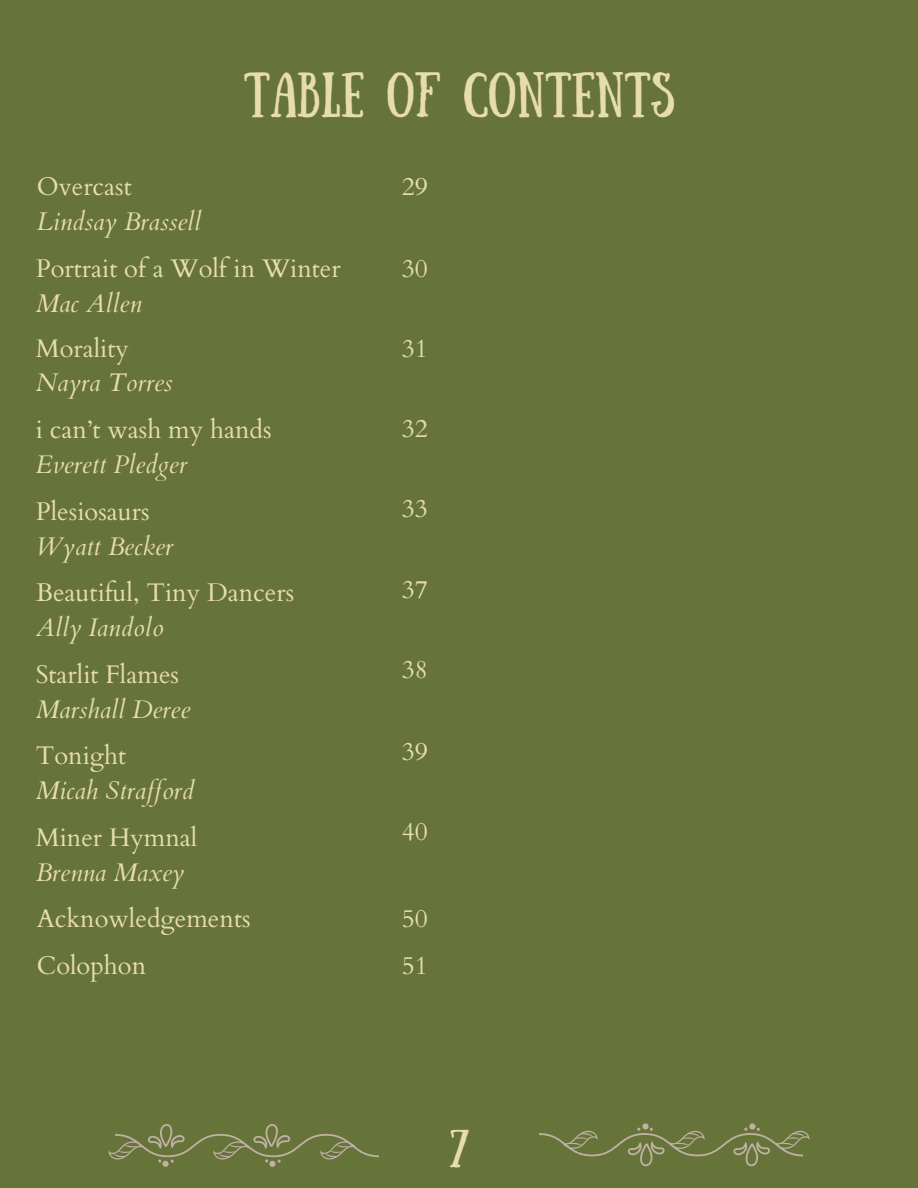
<style>
.page{position:relative;width:918px;height:1188px;background:#667339}
.page>*{position:absolute;margin:0;border:0;box-sizing:border-box;transform-origin:0 0}
.t1{font:45px "Sunday";color:#e7dcac}
.t2{font:37.5px "Sunday";color:#e7dcac}
.t3{font:25.5px "Cardo";color:#e7dcac}
.t4{font:italic 25.5px "Cardo";color:#e7dcac}
</style>
<div class="page">
<div style="left:162px;top:1161px;width:7px;height:6px;background:#bfb0a3;border-radius:50%"></div>
<div style="left:269px;top:1161px;width:7px;height:6px;background:#bfb0a3;border-radius:50%"></div>
<svg style="left:108px;top:1124px;width:271px;height:39px"></svg>
<div style="left:749px;top:1123px;width:7px;height:7px;background:#bfb0a3;border-radius:50%"></div>
<div style="left:642px;top:1123px;width:7px;height:7px;background:#bfb0a3;border-radius:50%"></div>
<svg style="left:539px;top:1128px;width:271px;height:39px"></svg>
<p class="t3" style="left:37px;top:170px;width:96px">Overcast</p>
<p class="t4" style="left:37px;top:205px;width:166px">Lindsay Brassell</p>
<h1 class="t1" style="left:244px;top:63px;width:432px">TABLE OF CONTENTS</h1>
<p class="t3" style="left:402px;top:170px;width:28px">29</p>
<p class="t3" style="left:36px;top:251px;width:307px">Portrait of a Wolf in Winter</p>
<p class="t4" style="left:36px;top:286px;width:107px">Mac Allen</p>
<p class="t3" style="left:36px;top:331px;width:95px">Morality</p>
<p class="t4" style="left:36px;top:366px;width:138px">Nayra Torres</p>
<p class="t3" style="left:36px;top:413px;width:237px">i can’t wash my hands</p>
<p class="t4" style="left:36px;top:448px;width:153px">Everett Pledger</p>
<p class="t3" style="left:36px;top:494px;width:115px">Plesiosaurs</p>
<p class="t4" style="left:36px;top:529px;width:139px">Wyatt Becker</p>
<p class="t3" style="left:36px;top:576px;width:260px">Beautiful, Tiny Dancers</p>
<p class="t4" style="left:36px;top:611px;width:129px">Ally Iandolo</p>
<p class="t3" style="left:36px;top:657px;width:145px">Starlit Flames</p>
<p class="t4" style="left:36px;top:692px;width:156px">Marshall Deree</p>
<p class="t3" style="left:36px;top:739px;width:92px">Tonight</p>
<p class="t4" style="left:36px;top:774px;width:160px">Micah Straf ord</p>
<p class="t3" style="left:36px;top:820px;width:163px">Miner Hymnal</p>
<p class="t4" style="left:36px;top:855px;width:150px">Brenna Maxey</p>
<p class="t3" style="left:37px;top:902px;width:215px">Acknowledgements</p>
<p class="t3" style="left:37px;top:949px;width:111px">Colophon</p>
<p class="t3" style="left:402px;top:251px;width:28px">30</p>
<p class="t3" style="left:402px;top:331px;width:28px">31</p>
<p class="t3" style="left:402px;top:412px;width:28px">32</p>
<p class="t3" style="left:402px;top:492px;width:28px">33</p>
<p class="t3" style="left:402px;top:573px;width:28px">37</p>
<p class="t3" style="left:402px;top:653px;width:28px">38</p>
<p class="t3" style="left:402px;top:734px;width:28px">39</p>
<p class="t3" style="left:402px;top:815px;width:28px">40</p>
<p class="t3" style="left:402px;top:902px;width:28px">50</p>
<p class="t3" style="left:402px;top:949px;width:28px">51</p>
<p class="t2" style="left:450px;top:1122px;width:20px">7</p>
</div>
